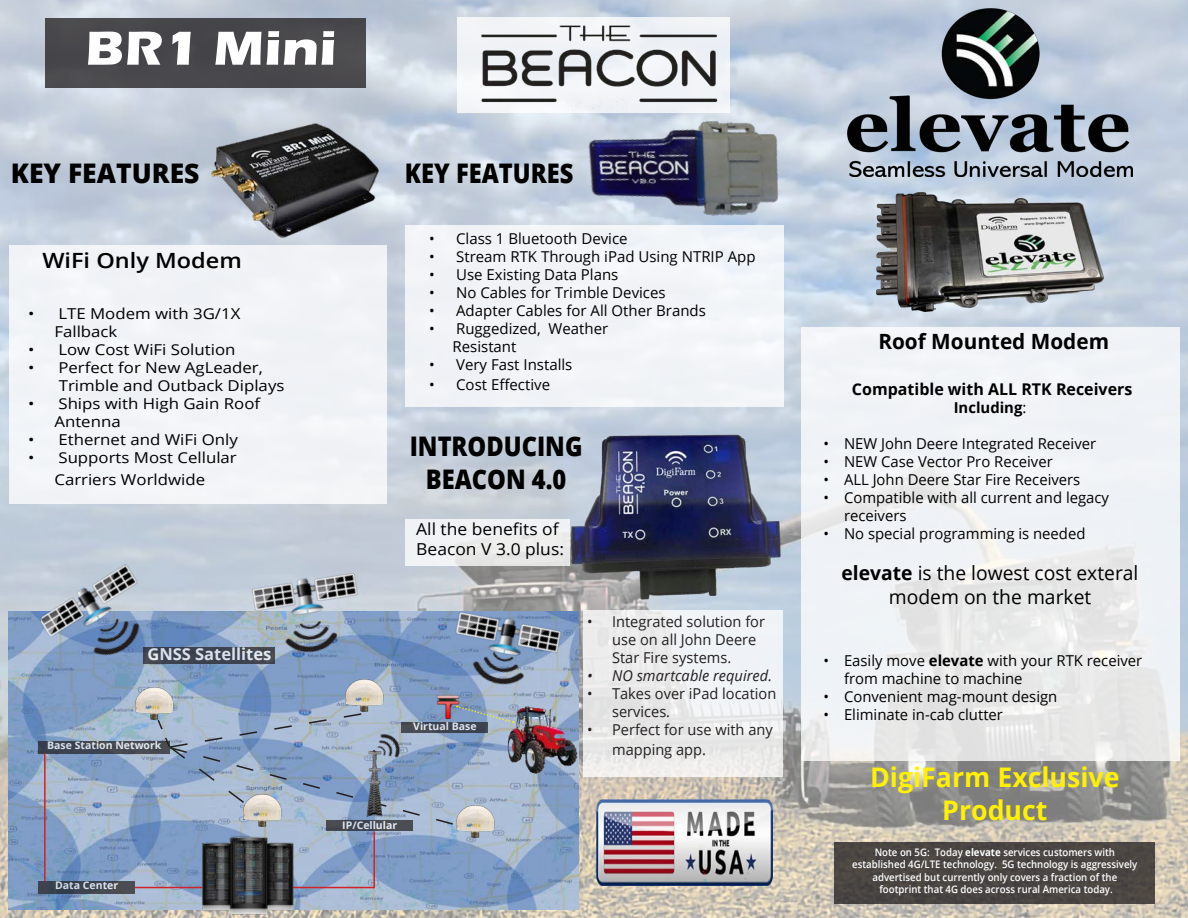
<style>
.page{position:relative;width:1188px;height:918px;background:#fff}
.page>*{position:absolute;margin:0;border:0;box-sizing:border-box;transform-origin:0 0}
.t1{font:700 49.5px "Eras ITC";color:#fff;scale:1.12 1}
.t2{font:800 27px "Open Sans";color:#000;scale:.88 1}
.t3{font:700 27px "Open Sans";color:#fff101}
.t4{font:800 27px "Open Sans";color:#000}
.t5{font:700 21px "Open Sans";color:#000}
.t6{font:600 21px "Open Sans";color:#000;scale:1.12 1}
.t7{font:19.5px "Open Sans";color:#000}
.t8{font:16.5px/19.8px "Open Sans";color:#000;scale:1.06 1}
.t9{font:700 16.5px "Open Sans";color:#fff}
.t10{font:700 16.2px "Open Sans";color:#000}
.t11{font:15px/18px "Open Sans";color:#000}
.t12{font:15px "Open Sans";color:#000;scale:1.12 1}
.t13{font:15px/18px "Open Sans";color:#231f20}
.t14{font:italic 15px "Open Sans";letter-spacing:.005em;color:#231f20}
.t15{font:700 15px "Open Sans";color:#000}
.t16{font:700 10.5px "Open Sans";color:#fff}
.t17{font:600 10.35px "Open Sans";color:#fff;scale:.93 1}
.s1{font-weight:400}
.s2{font-weight:700}
</style>
<div class="page">
<img style="left:0;top:0;width:1188px;height:918px">
<img style="left:848px;top:9px;width:285px;height:167px">
<img style="left:178px;top:113px;width:216px;height:125px">
<div style="left:9px;top:246px;width:378px;height:258px;background:#f1f3f6"></div>
<img style="left:572px;top:87px;width:226px;height:151px">
<div style="left:405px;top:225px;width:378px;height:182px;background:#f1f4f7"></div>
<div style="left:801px;top:327px;width:378px;height:433px;background:linear-gradient(to bottom,#f2f6fa,#e8e9e9)"></div>
<img style="left:567px;top:426px;width:221px;height:182px">
<div style="left:583px;top:611px;width:200px;height:166px;background:#ededed"></div>
<div style="left:405px;top:519px;width:164px;height:46px;background:linear-gradient(to right,#f0f2f5,#ebebea)"></div>
<div style="left:834px;top:842px;width:321px;height:61px;background:#4b4542"></div>
<img style="left:9px;top:612px;width:570px;height:297px">
<img style="left:38px;top:542px;width:108px;height:115px">
<img style="left:84px;top:609px;width:62px;height:55px">
<img style="left:240px;top:526px;width:131px;height:131px">
<img style="left:280px;top:617px;width:59px;height:38px">
<img style="left:445px;top:570px;width:128px;height:125px">
<img style="left:466px;top:644px;width:63px;height:47px">
<img style="left:132px;top:684px;width:46px;height:38px">
<img style="left:453px;top:826px;width:47px;height:14px">
<img style="left:240px;top:826px;width:47px;height:3px">
<img style="left:342px;top:676px;width:46px;height:29px">
<div style="left:144px;top:647px;width:131px;height:17px;background:linear-gradient(to right,#3d424f,#424750)"></div>
<svg style="left:39px;top:741px;width:117px;height:12px"></svg>
<svg style="left:39px;top:881px;width:96px;height:13px"></svg>
<div style="left:327px;top:821px;width:86px;height:10px;background:#474951"></div>
<img style="left:429px;top:691px;width:39px;height:14px">
<hr style="left:44px;top:753px;width:2px;height:128px;background:#d1232a">
<hr style="left:135px;top:887px;width:239px;height:1px;background:#d1232a">
<img style="left:198px;top:831px;width:99px;height:87px">
<hr style="left:373px;top:831px;width:2px;height:57px;background:#d1232a">
<img style="left:514px;top:705px;width:65px;height:72px">
<svg style="left:156px;top:705px;width:358px;height:121px;background:#95a8c1"></svg>
<img style="left:877px;top:192px;width:226px;height:120px">
<img style="left:438px;top:17px;width:312px;height:96px">
<img style="left:596px;top:799px;width:177px;height:86px">
<div style="left:46px;top:18px;width:320px;height:69px;background:#48474b"></div>
<p class="t1" style="left:85px;top:20px;width:226px">BR1 Mini</p>
<p class="t4" style="left:11px;top:152px;width:190px">KEY FEATURES</p>
<p class="t2" style="left:405px;top:152px;width:193px">KEY FEATURES</p>
<p class="t6" style="left:42px;top:246px;width:180px">WiFi Only Modem</p>
<p class="t12" style="left:28px;top:304px;width:191px">• LTE Modem with 3G/1X</p>
<p class="t12" style="left:54px;top:322px;width:58px">Fallback</p>
<p class="t12" style="left:28px;top:340px;width:187px">• Low Cost WiFi Solution</p>
<p class="t12" style="left:28px;top:358px;width:211px">• Perfect for New AgLeader,</p>
<p class="t12" style="left:59px;top:376px;width:203px">Trimble and Outback Diplays</p>
<p class="t12" style="left:28px;top:394px;width:209px">• Ships with High Gain Roof</p>
<p class="t12" style="left:54px;top:412px;width:61px">Antenna</p>
<p class="t12" style="left:28px;top:430px;width:189px">• Ethernet and WiFi Only</p>
<p class="t12" style="left:28px;top:448px;width:188px">• Supports Most Cellular</p>
<p class="t12" style="left:54px;top:469px;width:136px">Carriers Worldwide</p>
<p class="t9" style="left:147px;top:642px;width:126px">GNSS Satellites</p>
<p class="t16" style="left:47px;top:738px;width:116px">Base Station Network</p>
<p class="t16" style="left:55px;top:878px;width:65px">Data Center</p>
<p class="t11" style="left:429px;top:229px;width:200px">• Class 1 Bluetooth Device</p>
<p class="t11" style="left:429px;top:247px;width:328px">• Stream RTK Through iPad Using NTRIP App</p>
<p class="t11" style="left:429px;top:265px;width:191px">• Use Existing Data Plans</p>
<p class="t11" style="left:429px;top:283px;width:238px">• No Cables for Trimble Devices</p>
<p class="t11" style="left:429px;top:301px;width:278px">• Adapter Cables for All Other Brands</p>
<p class="t11" style="left:429px;top:319px;width:181px">• Ruggedized, Weather</p>
<p class="t11" style="left:453px;top:337px;width:65px">Resistant</p>
<p class="t11" style="left:429px;top:355px;width:145px">• Very Fast Installs</p>
<p class="t11" style="left:429px;top:375px;width:122px">• Cost Effective</p>
<p class="t2" style="left:410px;top:426px;width:198px">INTRODUCING</p>
<p class="t2" style="left:426px;top:458px;width:161px">BEACON 4.0</p>
<p class="t8" style="left:416px;top:519px;width:141px">All the benefits of<br>Beacon V 3.0 plus:</p>
<p class="t16" style="left:413px;top:719px;width:65px">Virtual Base</p>
<p class="t13" style="left:612px;top:613px;width:154px;text-indent:-25px">• Integrated solution for use on all John Deere<br>Star Fire systems.</p>
<p class="t14" style="left:587px;top:666px;width:186px">• NO smartcable required.</p>
<p class="t13" style="left:612px;top:685px;width:166px;text-indent:-25px">• Takes over iPad location services.</p>
<p class="t13" style="left:612px;top:720px;width:162px;line-height:19.8px;text-indent:-25px">• Perfect for use with any mapping app.</p>
<p class="t16" style="left:342px;top:817px;width:56px">IP/Cellular</p>
<p class="t5" style="left:878px;top:326px;width:232px">Roof Mounted Modem</p>
<p class="t10" style="left:852px;top:377px;width:282px">Compatible with ALL RTK Receivers</p>
<p class="t15" style="left:954px;top:397px;width:74px">Including<span class="s1">:</span></p>
<p class="t11" style="left:823px;top:434px;width:274px">• NEW John Deere Integrated Receiver</p>
<p class="t11" style="left:823px;top:452px;width:231px">• NEW Case Vector Pro Receiver</p>
<p class="t11" style="left:823px;top:470px;width:258px">• ALL John Deere Star Fire Receivers</p>
<p class="t11" style="left:844px;top:488px;width:267px;text-indent:-21px">• Compatible with all current and legacy receivers</p>
<p class="t11" style="left:823px;top:524px;width:264px">• No special programming is needed</p>
<p class="t7" style="left:842px;top:560px;width:298px"><span class="s2">elevate</span> is the lowest cost exteral</p>
<p class="t7" style="left:889px;top:583px;width:204px">modem on the market</p>
<p class="t11" style="left:844px;top:651px;width:300px;text-indent:-21px">• Easily move <span class="s2">elevate</span> with your RTK receiver from machine to machine</p>
<p class="t11" style="left:823px;top:687px;width:235px">• Convenient mag-mount design</p>
<p class="t11" style="left:823px;top:705px;width:181px">• Eliminate in-cab clutter</p>
<p class="t3" style="left:870px;top:758px;width:251px">DigiFarm Exclusive</p>
<p class="t3" style="left:942px;top:791px;width:107px">Product</p>
<p class="t17" style="left:875px;top:845px;width:260px">Note on 5G: Today <span class="s2">elevate</span> services customers with</p>
<p class="t17" style="left:852px;top:858px;width:308px">established 4G/LTE technology. 5G technology is aggressively</p>
<p class="t17" style="left:873px;top:870px;width:265px">advertised but currently only covers a fraction of the</p>
<p class="t17" style="left:879px;top:883px;width:252px">footprint that 4G does across rural America today.</p>
</div>
